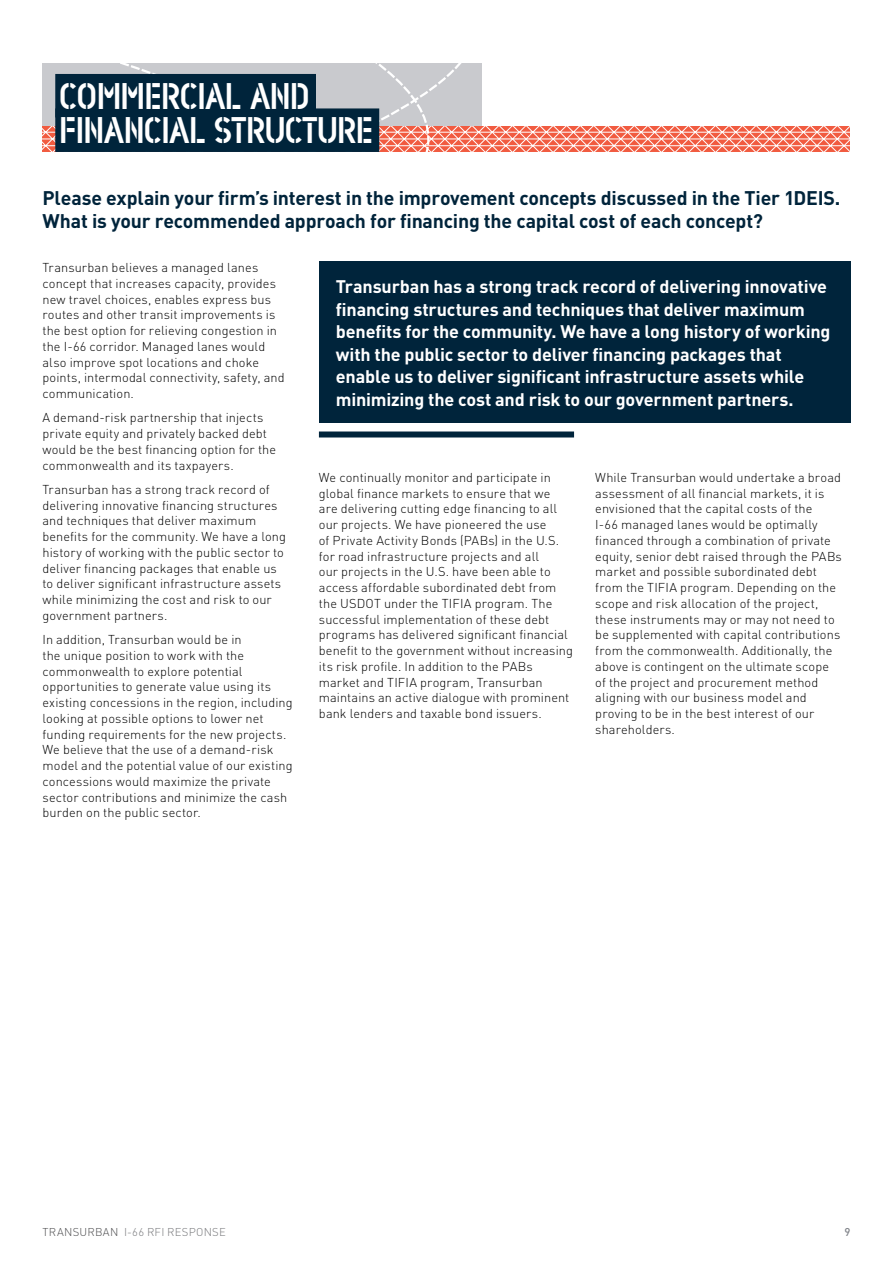
<style>
.page{position:relative;width:893px;height:1263px;background:#fff}
.page>*{position:absolute;margin:0;border:0;box-sizing:border-box;transform-origin:0 0}
.t1{font:42px/34.5px "Min Stencil";color:#fff}
.t2{font:700 19.5px/22.5px "DIN";letter-spacing:-.01em;color:#00243b}
.t3{font:700 18px/22.5px "DIN";letter-spacing:-.01em;color:#fff}
.t4{font:300 12.75px/15.8px "DIN";letter-spacing:.01em;color:#000}
.t5{font:300 11.25px "DIN";letter-spacing:.02em;color:#77787b}
.t6{font:500 11.25px "DIN";color:#81848a}
.s1{color:#4d4d4f}
</style>
<div class="page">
<svg style="left:42px;top:63px;width:739px;height:199px"></svg>
<svg style="left:43px;top:120px;width:807px;height:33px"></svg>
<svg style="left:86px;top:63px;width:550px;height:199px"></svg>
<div style="left:319px;top:262px;width:531px;height:161px;background:#00243b"></div>
<div style="left:319px;top:431px;width:255px;height:6px;background:#00243b"></div>
<div style="left:55px;top:74px;width:261px;height:43px;background:#00243b"></div>
<div style="left:55px;top:108px;width:324px;height:44px;background:#00243b"></div>
<h1 class="t1" style="left:60px;top:79px;width:315px">COMMERCIAL AND<br>FINANCIAL STRUCTURE</h1>
<h2 class="t2" style="left:43px;top:186px;width:799px">Please explain your firm’s interest in the improvement concepts discussed in the Tier 1DEIS.<br>What is your recommended approach for financing the capital cost of each concept?</h2>
<p class="t4" style="left:43px;top:259px;width:244px">Transurban believes a managed lanes concept that increases capacity, provides new travel choices, enables express bus routes and other transit improvements is the best option for relieving congestion in the I-66 corridor. Managed lanes would also improve spot locations and choke points, intermodal connectivity, safety, and communication.</p>
<p class="t4" style="left:43px;top:409px;width:235px">A demand-risk partnership that injects private equity and privately backed debt would be the best financing option for the commonwealth and its taxpayers.</p>
<p class="t4" style="left:43px;top:481px;width:245px">Transurban has a strong track record of delivering innovative financing structures and techniques that deliver maximum benefits for the community. We have a long history of working with the public sector to deliver financing packages that enable us to deliver significant infrastructure assets while minimizing the cost and risk to our government partners.</p>
<p class="t4" style="left:43px;top:631px;width:252px">In addition, Transurban would be in<br>the unique position to work with the commonwealth to explore potential opportunities to generate value using its existing concessions in the region, including looking at possible options to lower net funding requirements for the new projects.<br>We believe that the use of a demand-risk model and the potential value of our existing concessions would maximize the private sector contributions and minimize the cash burden on the public sector.</p>
<p class="t3" style="left:336px;top:275px;width:496px">Transurban has a strong track record of delivering innovative financing structures and techniques that deliver maximum benefits for the community. We have a long history of working with the public sector to deliver financing packages that enable us to deliver significant infrastructure assets while minimizing the cost and risk to our government partners.</p>
<p class="t4" style="left:319px;top:469px;width:256px">We continually monitor and participate in global finance markets to ensure that we<br>are delivering cutting edge financing to all our projects. We have pioneered the use<br>of Private Activity Bonds (PABs) in the U.S. for road infrastructure projects and all<br>our projects in the U.S. have been able to access affordable subordinated debt from the USDOT under the TIFIA program. The successful implementation of these debt programs has delivered significant financial benefit to the government without increasing its risk profile. In addition to the PABs market and TIFIA program, Transurban maintains an active dialogue with prominent bank lenders and taxable bond issuers.</p>
<p class="t4" style="left:595px;top:469px;width:248px">While Transurban would undertake a broad assessment of all financial markets, it is envisioned that the capital costs of the<br>I-66 managed lanes would be optimally financed through a combination of private equity, senior debt raised through the PABs market and possible subordinated debt from the TIFIA program. Depending on the scope and risk allocation of the project, these instruments may or may not need to be supplemented with capital contributions from the commonwealth. Additionally, the above is contingent on the ultimate scope of the project and procurement method aligning with our business model and proving to be in the best interest of our shareholders.</p>
<p class="t5" style="left:43px;top:1224px;width:185px"><span class="s1">TRANSURBAN</span> I-66 RFI RESPONSE</p>
<p class="t6" style="left:844px;top:1224px;width:7px">9</p>
</div>
